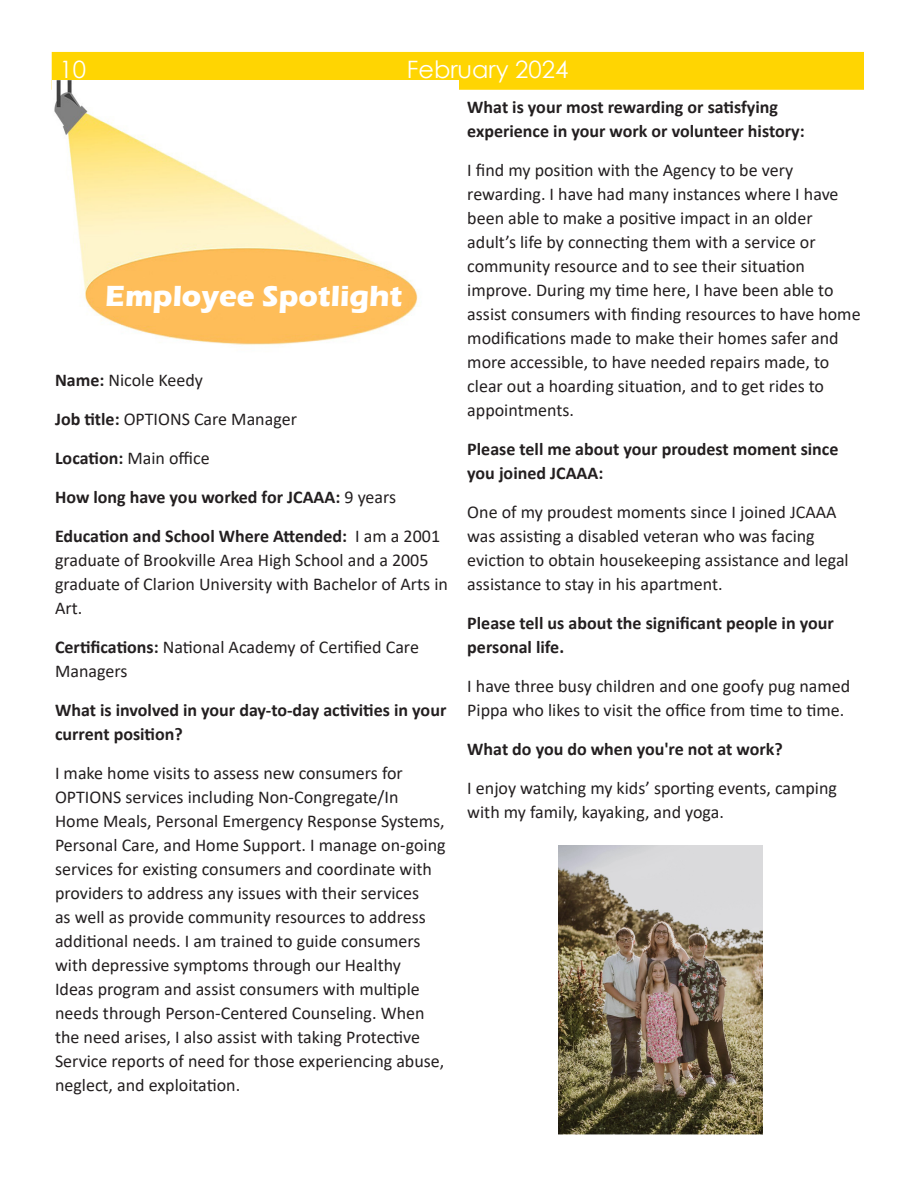
<style>
.page{position:relative;width:918px;height:1188px;background:#fff}
.page>*{position:absolute;margin:0;border:0;box-sizing:border-box;transform-origin:0 0}
.t1{font:700 30px "Eras ITC";color:#fff}
.t2{font:24px "Century Gothic";color:#fff}
.t3{font:18px/24px "Calibri";color:#231f20}
.t4{font:700 18px/24px "Calibri";color:#231f20}
.s1{font-weight:700}
.s2{font-weight:400}
</style>
<div class="page">
<div style="left:52px;top:52px;width:812px;height:38px;background:#ffd502"></div>
<img style="left:53px;top:81px;width:405px;height:264px">
<img style="left:559px;top:845px;width:204px;height:289px">
<p class="t2" style="left:60px;top:52px;width:28px">10</p>
<p class="t2" style="left:407px;top:52px;width:163px">February 2024</p>
<p class="t1" style="left:105px;top:278px;width:299px">Employee Spotlight</p>
<p class="t3" style="left:55px;top:367px;width:149px"><span class="s1">Name:</span> Nicole Keedy</p>
<p class="t3" style="left:55px;top:406px;width:243px"><span class="s1">Job title:</span> OPTIONS Care Manager</p>
<p class="t3" style="left:55px;top:445px;width:156px"><span class="s1">Location:</span> Main office</p>
<p class="t4" style="left:55px;top:484px;width:343px">How long have you worked for JCAAA: <span class="s2">9 years</span></p>
<p class="t3" style="left:55px;top:523px;width:394px"><span class="s1">Education and School Where Attended:</span> I am a 2001 graduate of Brookville Area High School and a 2005 graduate of Clarion University with Bachelor of Arts in Art.</p>
<p class="t3" style="left:55px;top:634px;width:365px"><span class="s1">Certifications:</span> National Academy of Certified Care<br>Managers</p>
<p class="t4" style="left:55px;top:697px;width:393px">What is involved in your day-to-day activities in your current position?</p>
<p class="t3" style="left:55px;top:760px;width:392px">I make home visits to assess new consumers for OPTIONS services including Non-Congregate/In Home Meals, Personal Emergency Response Systems, Personal Care, and Home Support. I manage on-going services for existing consumers and coordinate with providers to address any issues with their services<br>as well as provide community resources to address additional needs. I am trained to guide consumers with depressive symptoms through our Healthy<br>Ideas program and assist consumers with multiple needs through Person-Centered Counseling. When the need arises, I also assist with taking Protective Service reports of need for those experiencing abuse, neglect, and exploitation.</p>
<p class="t4" style="left:467px;top:94px;width:339px">What is your most rewarding or satisfying experience in your work or volunteer history:</p>
<p class="t3" style="left:467px;top:157px;width:395px">I find my position with the Agency to be very rewarding. I have had many instances where I have been able to make a positive impact in an older adult’s life by connecting them with a service or community resource and to see their situation improve. During my time here, I have been able to assist consumers with finding resources to have home modifications made to make their homes safer and more accessible, to have needed repairs made, to clear out a hoarding situation, and to get rides to appointments.</p>
<p class="t4" style="left:467px;top:436px;width:373px">Please tell me about your proudest moment since you joined JCAAA:</p>
<p class="t3" style="left:467px;top:499px;width:383px">One of my proudest moments since I joined JCAAA was assisting a disabled veteran who was facing eviction to obtain housekeeping assistance and legal assistance to stay in his apartment.</p>
<p class="t4" style="left:467px;top:610px;width:368px">Please tell us about the significant people in your personal life.</p>
<p class="t3" style="left:467px;top:673px;width:385px">I have three busy children and one goofy pug named<br>Pippa who likes to visit the office from time to time.</p>
<p class="t4" style="left:467px;top:736px;width:317px">What do you do when you're not at work?</p>
<p class="t3" style="left:467px;top:775px;width:371px">I enjoy watching my kids’ sporting events, camping with my family, kayaking, and yoga.</p>
</div>
